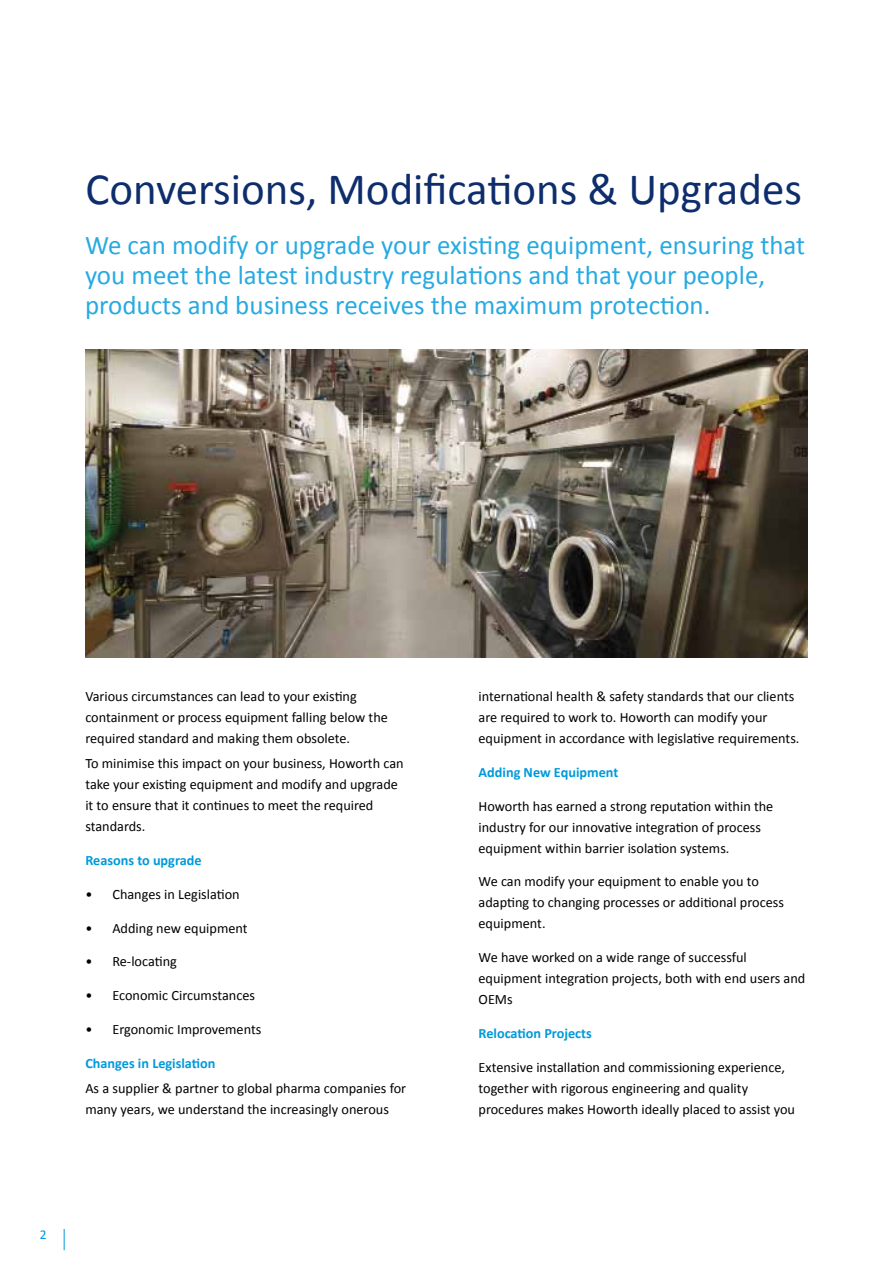
<style>
.page{position:relative;width:893px;height:1263px;background:#fff}
.page>*{position:absolute;margin:0;border:0;box-sizing:border-box;transform-origin:0 0}
.t1{font:45px "Calibri";color:#0e2d6d}
.t2{font:27px/30px "Calibri";color:#27aae1}
.t3{font:14.25px/21px "Calibri";color:#000}
.t4{font:700 14.25px "Calibri";color:#009ada}
.t5{font:13.5px "Calibri";color:#009ada}
</style>
<div class="page">
<svg style="left:64px;top:1229px;width:1px;height:21px"></svg>
<img style="left:85px;top:349px;width:723px;height:308px">
<h1 class="t1" style="left:85px;top:161px;width:718px">Conversions, Modifications &amp; Upgrades</h1>
<h2 class="t2" style="left:85px;top:229px;width:722px">We can modify or upgrade your existing equipment, ensuring that you meet the latest industry regulations and that your people, products and business receives the maximum protection.</h2>
<p class="t3" style="left:85px;top:685px;width:304px">Various circumstances can lead to your existing containment or process equipment falling below the required standard and making them obsolete.</p>
<p class="t3" style="left:85px;top:752px;width:320px">To minimise this impact on your business, Howorth can take your existing equipment and modify and upgrade it to ensure that it continues to meet the required standards.</p>
<p class="t4" style="left:85px;top:851px;width:118px">Reasons to upgrade</p>
<p class="t3" style="left:85px;top:883px;width:156px">• Changes in Legislation</p>
<p class="t3" style="left:85px;top:917px;width:164px">• Adding new equipment</p>
<p class="t3" style="left:85px;top:950px;width:93px">• Re-locating</p>
<p class="t3" style="left:85px;top:984px;width:171px">• Economic Circumstances</p>
<p class="t3" style="left:85px;top:1018px;width:177px">• Ergonomic Improvements</p>
<p class="t4" style="left:85px;top:1054px;width:132px">Changes in Legislation</p>
<p class="t3" style="left:85px;top:1077px;width:322px">As a supplier &amp; partner to global pharma companies for many years, we understand the increasingly onerous</p>
<p class="t5" style="left:40px;top:1226px;width:8px">2</p>
<p class="t3" style="left:479px;top:685px;width:322px">international health &amp; safety standards that our clients are required to work to. Howorth can modify your equipment in accordance with legislative requirements.</p>
<p class="t4" style="left:479px;top:763px;width:141px">Adding New Equipment</p>
<p class="t3" style="left:479px;top:795px;width:296px">Howorth has earned a strong reputation within the industry for our innovative integration of process equipment within barrier isolation systems.</p>
<p class="t3" style="left:479px;top:870px;width:307px">We can modify your equipment to enable you to adapting to changing processes or additional process equipment.</p>
<p class="t3" style="left:479px;top:946px;width:328px">We have worked on a wide range of successful equipment integration projects, both with end users and<br>OEMs</p>
<p class="t4" style="left:479px;top:1024px;width:115px">Relocation Projects</p>
<p class="t3" style="left:479px;top:1056px;width:318px">Extensive installation and commissioning experience, together with rigorous engineering and quality procedures makes Howorth ideally placed to assist you</p>
</div>
